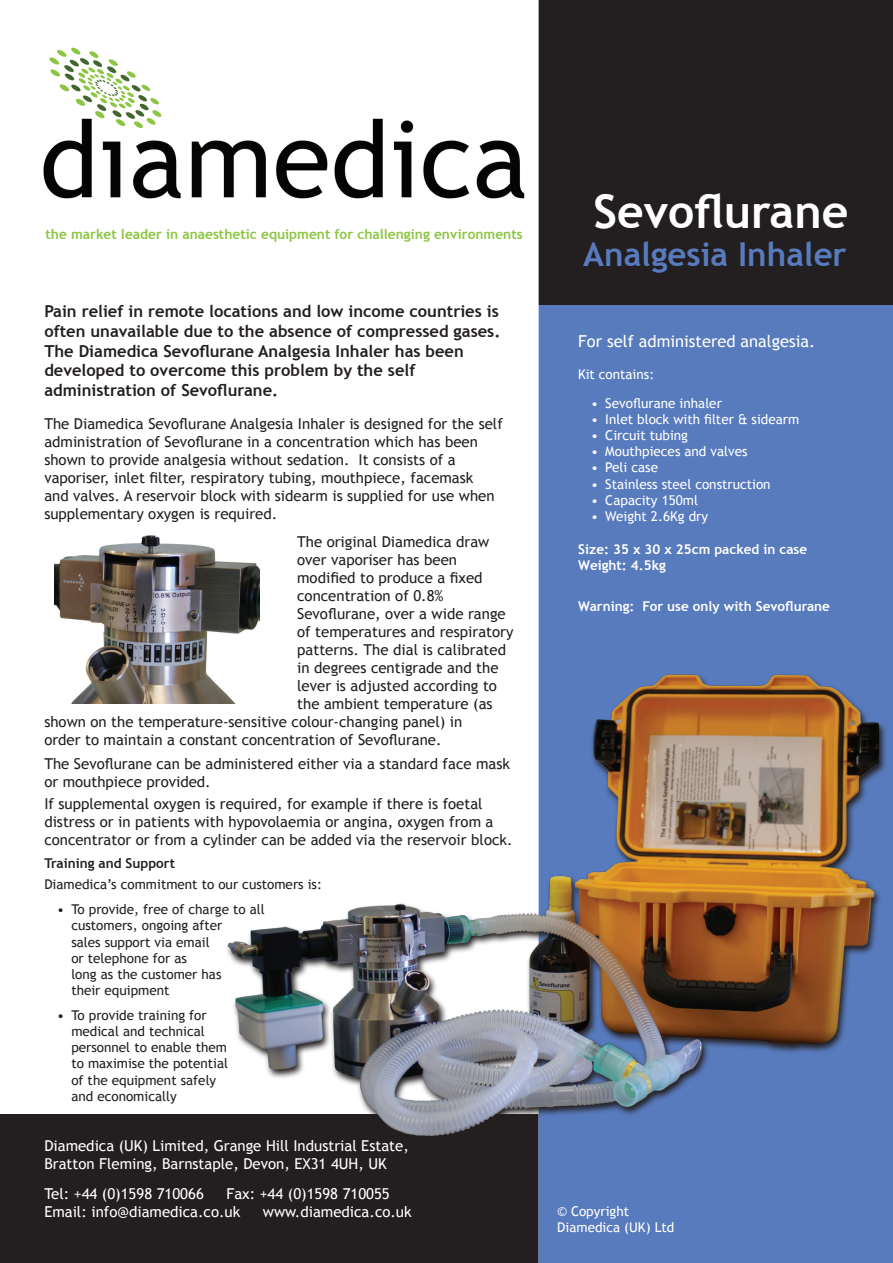
<style>
.page{position:relative;width:893px;height:1263px;background:#fff}
.page>*{position:absolute;margin:0;border:0;box-sizing:border-box;transform-origin:0 0}
.t1{font:700 46.35px "Trebuchet MS";color:#fff}
.t2{font:700 33px "Trebuchet MS";color:#587bbe}
.t3{font:700 16.5px/19.8px "Trebuchet MS";color:#231f20}
.t4{font:16.5px "Trebuchet MS";color:#fff}
.t5{font:15px/18px "Trebuchet MS";color:#231f20}
.t6{font:15px/18px "Trebuchet MS";color:#fff}
.t7{font:700 13.65px "Trebuchet MS";color:#8bc640}
.t8{font:13.5px/16.2px "Trebuchet MS";color:#231f20}
.t9{font:13.5px/16.2px "Trebuchet MS";color:#fff}
.t10{font:700 13.5px/16.2px "Trebuchet MS";color:#fff}
.t11{font:700 13.5px "Trebuchet MS";color:#231f20}
</style>
<div class="page">
<div style="left:0;top:1114px;width:539px;height:149px;background:#231f20"></div>
<div style="left:539px;top:305px;width:354px;height:958px;background:#587bbe"></div>
<img style="left:43px;top:37px;width:496px;height:172px">
<div style="left:539px;top:0;width:354px;height:305px;background:#231f20"></div>
<img style="left:54px;top:536px;width:206px;height:167px">
<img style="left:205px;top:663px;width:688px;height:484px">
<p class="t7" style="left:45px;top:226px;width:479px">the market leader in anaesthetic equipment for challenging environments</p>
<p class="t3" style="left:44px;top:301px;width:458px">Pain relief in remote locations and low income countries is often unavailable due to the absence of compressed gases.<br>The Diamedica Sevoflurane Analgesia Inhaler has been developed to overcome this problem by the self administration of Sevoflurane.</p>
<p class="t5" style="left:44px;top:415px;width:460px">The Diamedica Sevoflurane Analgesia Inhaler is designed for the self administration of Sevoflurane in a concentration which has been shown to provide analgesia without sedation. It consists of a vaporiser, inlet filter, respiratory tubing, mouthpiece, facemask<br>and valves. A reservoir block with sidearm is supplied for use when supplementary oxygen is required.</p>
<p class="t5" style="left:297px;top:533px;width:194px">The original Diamedica draw</p>
<p class="t5" style="left:297px;top:551px;width:161px">over vaporiser has been</p>
<p class="t5" style="left:297px;top:569px;width:187px">modified to produce a fixed</p>
<p class="t5" style="left:297px;top:587px;width:148px">concentration of 0.8%</p>
<p class="t5" style="left:297px;top:605px;width:210px">Sevoflurane, over a wide range</p>
<p class="t5" style="left:297px;top:623px;width:218px">of temperatures and respiratory</p>
<p class="t5" style="left:297px;top:641px;width:210px">patterns. The dial is calibrated</p>
<p class="t5" style="left:297px;top:659px;width:203px">in degrees centigrade and the</p>
<p class="t5" style="left:297px;top:677px;width:201px">lever is adjusted according to</p>
<p class="t5" style="left:297px;top:695px;width:197px">the ambient temperature (as</p>
<p class="t5" style="left:44px;top:713px;width:419px">shown on the temperature-sensitive colour-changing panel) in</p>
<p class="t5" style="left:44px;top:731px;width:399px">order to maintain a constant concentration of Sevoflurane.</p>
<p class="t5" style="left:44px;top:755px;width:467px">The Sevoflurane can be administered either via a standard face mask or mouthpiece provided.</p>
<p class="t5" style="left:44px;top:795px;width:470px">If supplemental oxygen is required, for example if there is foetal distress or in patients with hypovolaemia or angina, oxygen from a concentrator or from a cylinder can be added via the reservoir block.</p>
<p class="t11" style="left:44px;top:854px;width:132px">Training and Support</p>
<p class="t8" style="left:44px;top:877px;width:279px">Diamedica’s commitment to our customers is:</p>
<p class="t8" style="left:71px;top:901px;width:195px;text-indent:-14px">• To provide, free of charge to all customers, ongoing after<br>sales support via email<br>or telephone for as<br>long as the customer has<br>their equipment</p>
<p class="t8" style="left:71px;top:1007px;width:158px;text-indent:-14px">• To provide training for medical and technical personnel to enable them to maximise the potential of the equipment safely and economically</p>
<p class="t6" style="left:44px;top:1136px;width:366px">Diamedica (UK) Limited, Grange Hill Industrial Estate,<br>Bratton Fleming, Barnstaple, Devon, EX31 4UH, UK</p>
<p class="t6" style="left:44px;top:1185px;width:161px">Tel: +44 (0)1598 710066</p>
<p class="t6" style="left:44px;top:1185px;width:347px;text-indent:182px">Fax: +44 (0)1598 710055<br>Email: info@diamedica.co.uk</p>
<p class="t6" style="left:263px;top:1203px;width:150px">www.diamedica.co.uk</p>
<h1 class="t1" style="left:593px;top:182px;width:256px">Sevoflurane</h1>
<h2 class="t2" style="left:583px;top:234px;width:265px">Analgesia Inhaler</h2>
<p class="t4" style="left:578px;top:331px;width:238px">For self administered analgesia.</p>
<p class="t9" style="left:578px;top:366px;width:77px">Kit contains:</p>
<p class="t9" style="left:591px;top:395px;width:132px">• Sevoflurane inhaler</p>
<p class="t9" style="left:591px;top:411px;width:210px">• Inlet block with filter &amp; sidearm</p>
<p class="t9" style="left:591px;top:427px;width:98px">• Circuit tubing</p>
<p class="t9" style="left:591px;top:443px;width:158px">• Mouthpieces and valves</p>
<p class="t9" style="left:591px;top:460px;width:68px">• Peli case</p>
<p class="t9" style="left:591px;top:476px;width:181px">• Stainless steel construction</p>
<p class="t9" style="left:591px;top:492px;width:109px">• Capacity 150ml</p>
<p class="t9" style="left:591px;top:508px;width:119px">• Weight 2.6Kg dry</p>
<p class="t10" style="left:578px;top:541px;width:230px">Size: 35 x 30 x 25cm packed in case<br>Weight: 4.5kg</p>
<p class="t10" style="left:578px;top:598px;width:253px">Warning: For use only with Sevoflurane</p>
<p class="t9" style="left:557px;top:1203px;width:119px">© Copyright<br>Diamedica (UK) Ltd</p>
</div>
